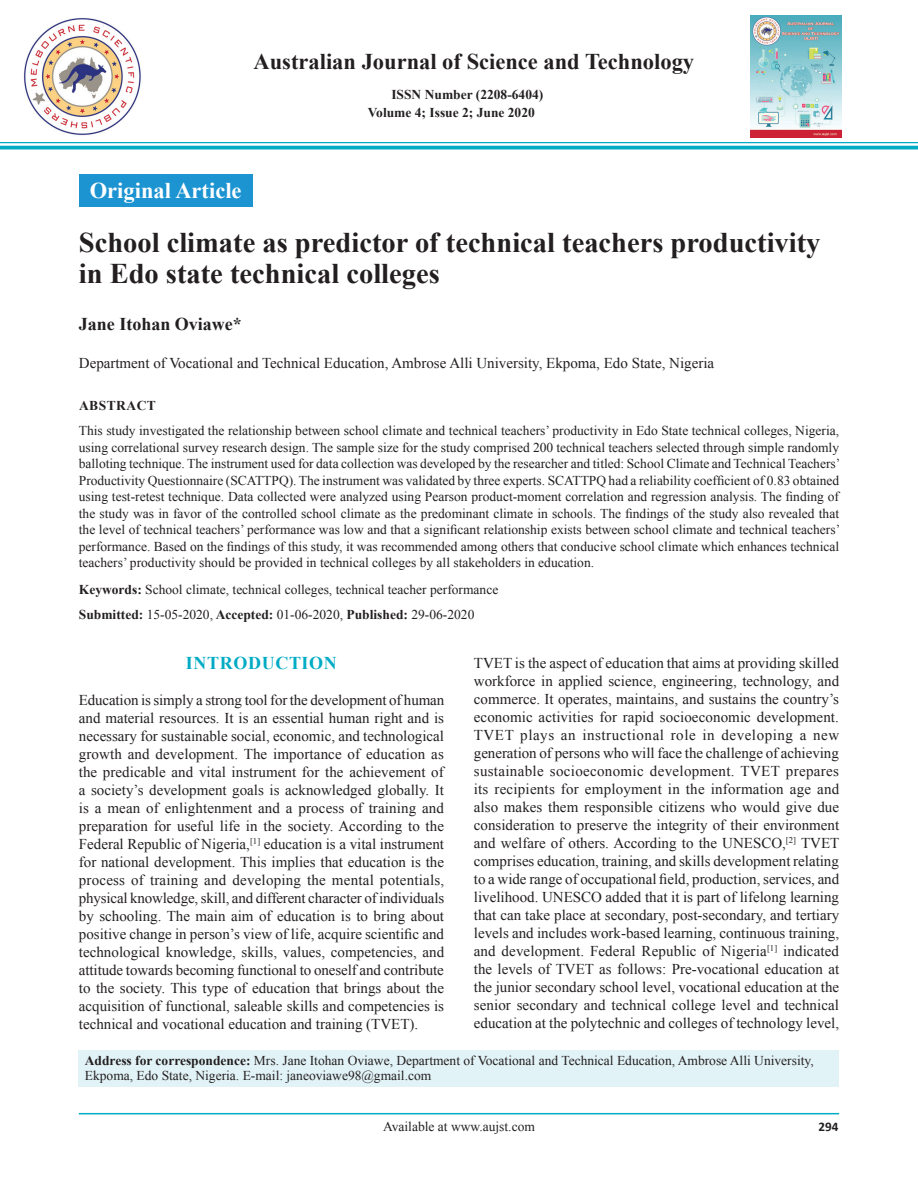
<style>
.page{position:relative;width:918px;height:1188px;background:#fff}
.page>*{position:absolute;margin:0;border:0;box-sizing:border-box;transform-origin:0 0}
.AT{font:700 28.5px/31.5px "Times New Roman";color:#231f20}
.Journal_Name{font:700 22.5px "Times New Roman";color:#231f20}
.AH{font:700 22.5px "Times New Roman";color:#fff}
.AU{font:700 18px "Times New Roman";color:#231f20}
.t1{font:700 18px "Times New Roman";letter-spacing:.035em;color:#00abc5}
.TX{font:15px/18px "Times New Roman";color:#231f20;text-align:justify}
.AFF{font:15px "Times New Roman";color:#231f20}
.ABS{font:13.5px/16.5px "Times New Roman";color:#231f20;text-align:justify}
.ADD{font:13.5px/15px "Times New Roman";color:#231f20}
.KWD{font:13.5px "Times New Roman";color:#231f20}
.HIS{font:13.5px "Times New Roman";color:#231f20}
.VOl_Num{font:700 13.5px "Times New Roman";color:#231f20}
.Web_RF{font:13.5px "Times New Roman";color:#231f20}
.ABSH{font:700 13.5px "Times New Roman";letter-spacing:.035em;color:#231f20}
.Num{font:700 13.05px "Calibri";color:#231f20}
.s1{font-weight:700}
</style>
<div class="page">
<hr style="left:79px;top:1113px;width:760px;height:1px;background:#00abc5">
<div style="left:79px;top:1050px;width:760px;height:36px;background:#e2f3f7"></div>
<div style="left:79px;top:174px;width:174px;height:33px;background:#1c94d2"></div>
<img style="left:23px;top:18px;width:118px;height:118px">
<img style="left:750px;top:16px;width:91px;height:121px">
<hr style="left:0;top:142px;width:918px;height:1px;background:#00abc5">
<hr style="left:0;top:146px;width:918px;height:3px;background:#00abc5">
<p class="Journal_Name" style="left:254px;top:45px;width:442px">Australian Journal of Science and Technology</p>
<p class="VOl_Num" style="left:391px;top:85px;width:154px">ISSN Number (2208-6404)</p>
<p class="VOl_Num" style="left:368px;top:103px;width:169px">Volume 4; Issue 2; June 2020</p>
<p class="AH" style="left:90px;top:174px;width:153px">Original Article</p>
<p class="AT" style="left:79px;top:225px;width:743px">School climate as predictor of technical teachers productivity in Edo state technical colleges</p>
<p class="AU" style="left:79px;top:311px;width:165px">Jane Itohan Oviawe*</p>
<p class="AFF" style="left:79px;top:352px;width:637px">Department of Vocational and Technical Education, Ambrose Alli University, Ekpoma, Edo State, Nigeria</p>
<p class="ABSH" style="left:79px;top:396px;width:78px">ABSTRACT</p>
<p class="ABS" style="left:79px;top:422px;width:763px">This study investigated the relationship between school climate and technical teachers’ productivity in Edo State technical colleges, Nigeria, using correlational survey research design. The sample size for the study comprised 200 technical teachers selected through simple randomly balloting technique. The instrument used for data collection was developed by the researcher and titled: School Climate and Technical Teachers’ Productivity Questionnaire (SCATTPQ). The instrument was validated by three experts. SCATTPQ had a reliability coefficient of 0.83 obtained using test-retest technique. Data collected were analyzed using Pearson product-moment correlation and regression analysis. The finding of the study was in favor of the controlled school climate as the predominant climate in schools. The findings of the study also revealed that the level of technical teachers’ performance was low and that a significant relationship exists between school climate and technical teachers’ performance. Based on the findings of this study, it was recommended among others that conducive school climate which enhances technical teachers’ productivity should be provided in technical colleges by all stakeholders in education.</p>
<p class="KWD" style="left:79px;top:580px;width:421px"><span class="s1">Keywords:</span> School climate, technical colleges, technical teacher performance</p>
<p class="HIS" style="left:79px;top:605px;width:397px"><span class="s1">Submitted:</span> 15-05-2020, <span class="s1">Accepted:</span> 01-06-2020, <span class="s1">Published:</span> 29-06-2020</p>
<h1 class="t1" style="left:186px;top:650px;width:152px">INTRODUCTION</h1>
<p class="TX" style="left:79px;top:691px;width:367px">Education is simply a strong tool for the development of human and material resources. It is an essential human right and is necessary for sustainable social, economic, and technological growth and development. The importance of education as the predicable and vital instrument for the achievement of a society’s development goals is acknowledged globally. It is a mean of enlightenment and a process of training and preparation for useful life in the society. According to the Federal Republic of Nigeria,<sup>[1]</sup> education is a vital instrument for national development. This implies that education is the process of training and developing the mental potentials, physical knowledge, skill, and different character of individuals by schooling. The main aim of education is to bring about positive change in person’s view of life, acquire scientific and technological knowledge, skills, values, competencies, and attitude towards becoming functional to oneself and contribute to the society. This type of education that brings about the acquisition of functional, saleable skills and competencies is technical and vocational education and training (TVET).</p>
<p class="TX" style="left:474px;top:653px;width:367px">TVET is the aspect of education that aims at providing skilled workforce in applied science, engineering, technology, and commerce. It operates, maintains, and sustains the country’s economic activities for rapid socioeconomic development.<br>TVET plays an instructional role in developing a new generation of persons who will face the challenge of achieving sustainable socioeconomic development. TVET prepares its recipients for employment in the information age and also makes them responsible citizens who would give due consideration to preserve the integrity of their environment and welfare of others. According to the UNESCO,<sup>[2]</sup> TVET comprises education, training, and skills development relating to a wide range of occupational field, production, services, and livelihood. UNESCO added that it is part of lifelong learning that can take place at secondary, post-secondary, and tertiary levels and includes work-based learning, continuous training, and development. Federal Republic of Nigeria<sup>[1]</sup> indicated the levels of TVET as follows: Pre-vocational education at the junior secondary school level, vocational education at the senior secondary and technical college level and technical education at the polytechnic and colleges of technology level,</p>
<p class="ADD" style="left:85px;top:1053px;width:730px"><span class="s1">Address for correspondence:</span> Mrs. Jane Itohan Oviawe, Department of Vocational and Technical Education, Ambrose Alli University,<br>Ekpoma, Edo State, Nigeria. E-mail: janeoviawe98@gmail.com</p>
<p class="Web_RF" style="left:383px;top:1117px;width:153px">Available at www.aujst.com</p>
<p class="Num" style="left:819px;top:1118px;width:21px">294</p>
</div>
